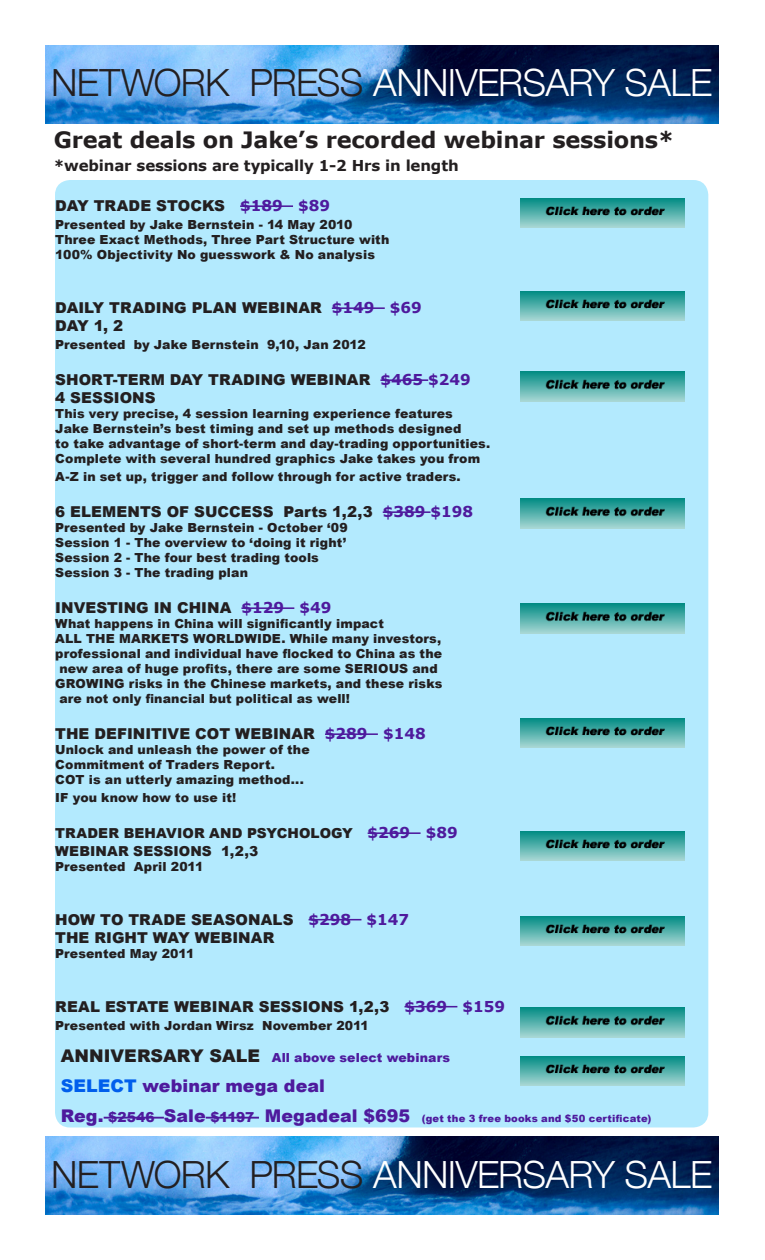
<style>
.page{position:relative;width:765px;height:1260px;background:#fff}
.page>*{position:absolute;margin:0;border:0;box-sizing:border-box;transform-origin:0 0}
.t1{font:300 37.5px "Helvetica Neue";letter-spacing:-.015em;color:#fff}
.t2{font:700 22.5px "Verdana";letter-spacing:-.01em;color:#231f20}
.t3{font:900 17.5px "Arial";letter-spacing:.005em;color:#4e1a9d}
.t4{font:900 15px/18px "Arial";letter-spacing:.005em;color:#231f20}
.t5{font:700 15px "Verdana";letter-spacing:-.01em;color:#231f20}
.t6{font:900 13.75px/17.5px "Arial";letter-spacing:.01em;color:#231f20}
.t7{font:900 12.5px/15px "Arial";letter-spacing:.01em;color:#231f20}
.t8{font:900 12.5px "Arial";letter-spacing:.01em;color:#4e1a9d}
.t9{font:900 10px "Arial";letter-spacing:.02em;color:#4e1a9d}
.s1{color:#231f20}
.s2{font-family:"Verdana";font-weight:700;color:#4e1a9d}
.s3{font-family:"Verdana";font-weight:700;font-size:15px;color:#4e1a9d}
.s4{font-size:17.5px;color:#231f20}
.s5{color:#005eec}
.s6{font-size:17.5px}
.s7{font-size:13.75px}
</style>
<div class="page">
<img style="left:45px;top:45px;width:674px;height:78px">
<img style="left:45px;top:1137px;width:674px;height:78px">
<div style="left:55px;top:180px;width:653px;height:948px;background:#b3eafe;border-radius:15px"></div>
<hr style="left:240px;top:205px;width:53px;height:2px;background:#4e1a9d">
<hr style="left:332px;top:307px;width:53px;height:2px;background:#4e1a9d">
<hr style="left:380px;top:379px;width:48px;height:2px;background:#4e1a9d">
<hr style="left:383px;top:511px;width:48px;height:2px;background:#4e1a9d">
<hr style="left:241px;top:607px;width:53px;height:2px;background:#4e1a9d">
<hr style="left:325px;top:733px;width:53px;height:2px;background:#4e1a9d">
<hr style="left:368px;top:832px;width:53px;height:2px;background:#4e1a9d">
<hr style="left:309px;top:919px;width:52px;height:1px;background:#4e1a9d">
<hr style="left:404px;top:1006px;width:53px;height:1px;background:#4e1a9d">
<hr style="left:104px;top:1117px;width:60px;height:2px;background:#4e1a9d">
<hr style="left:206px;top:1117px;width:53px;height:2px;background:#4e1a9d">
<img style="left:520px;top:291px;width:165px;height:30px">
<img style="left:520px;top:198px;width:165px;height:30px">
<img style="left:520px;top:372px;width:165px;height:29px">
<img style="left:520px;top:499px;width:165px;height:29px">
<img style="left:520px;top:604px;width:165px;height:29px">
<img style="left:520px;top:718px;width:165px;height:30px">
<img style="left:520px;top:831px;width:165px;height:30px">
<img style="left:520px;top:917px;width:165px;height:29px">
<img style="left:520px;top:1008px;width:165px;height:29px">
<img style="left:520px;top:1057px;width:165px;height:29px">
<p class="t1" style="left:51px;top:60px;width:663px"><span class="s1">NETWORK PRESS</span> ANNIVERSARY SALE</p>
<p class="t2" style="left:54px;top:125px;width:622px">Great deals on Jake’s recorded webinar sessions*</p>
<p class="t5" style="left:54px;top:155px;width:406px">*webinar sessions are typically 1-2 Hrs in length</p>
<p class="t4" style="left:55px;top:196px;width:276px">DAY TRADE STOCKS <span class="s2">$189 $89</span></p>
<p class="t7" style="left:55px;top:217px;width:299px">Presented by Jake Bernstein - 14 May 2010</p>
<p class="t7" style="left:55px;top:232px;width:336px">Three Exact Methods, Three Part Structure with<br>100% Objectivity No guesswork &amp; No analysis</p>
<p class="t4" style="left:55px;top:298px;width:368px">DAILY TRADING PLAN WEBINAR <span class="s2">$149 $69</span></p>
<p class="t4" style="left:55px;top:316px;width:69px">DAY 1, 2</p>
<p class="t7" style="left:55px;top:337px;width:312px">Presented by Jake Bernstein 9,10, Jan 2012</p>
<p class="t4" style="left:55px;top:370px;width:417px">SHORT-TERM DAY TRADING WEBINAR <span class="s2">$465 $249</span></p>
<p class="t4" style="left:55px;top:388px;width:102px">4 SESSIONS</p>
<p class="t7" style="left:55px;top:406px;width:437px">This very precise, 4 session learning experience features<br>Jake Bernstein’s best timing and set up methods designed<br>to take advantage of short-term and day-trading opportunities.<br>Complete with several hundred graphics Jake takes you from</p>
<p class="t7" style="left:55px;top:469px;width:407px">A-Z in set up, trigger and follow through for active traders.</p>
<p class="t4" style="left:55px;top:502px;width:419px">6 ELEMENTS OF SUCCESS Parts 1,2,3 <span class="s2">$389 $198</span></p>
<p class="t7" style="left:55px;top:520px;width:294px">Presented by Jake Bernstein - October ‘09</p>
<p class="t7" style="left:55px;top:535px;width:292px">Session 1 - The overview to ‘doing it right’</p>
<p class="t7" style="left:55px;top:550px;width:265px">Session 2 - The four best trading tools</p>
<p class="t7" style="left:55px;top:565px;width:194px">Session 3 - The trading plan</p>
<p class="t4" style="left:55px;top:598px;width:278px">INVESTING IN CHINA <span class="s2">$129 $49</span></p>
<p class="t7" style="left:55px;top:616px;width:330px">What happens in China will significantly impact</p>
<p class="t7" style="left:55px;top:631px;width:388px">ALL THE MARKETS WORLDWIDE. While many investors,</p>
<p class="t7" style="left:55px;top:646px;width:388px">professional and individual have flocked to China as the</p>
<p class="t7" style="left:59px;top:661px;width:380px">new area of huge profits, there are some SERIOUS and</p>
<p class="t7" style="left:55px;top:676px;width:389px">GROWING risks in the Chinese markets, and these risks</p>
<p class="t7" style="left:59px;top:691px;width:292px">are not only financial but political as well!</p>
<p class="t4" style="left:55px;top:724px;width:372px">THE DEFINITIVE COT WEBINAR <span class="s2">$289 $148</span></p>
<p class="t7" style="left:55px;top:742px;width:256px">Unlock and unleash the power of the<br>Commitment of Traders Report.<br>COT is an utterly amazing method...</p>
<p class="t7" style="left:55px;top:790px;width:183px">IF you know how to use it!</p>
<p class="t6" style="left:55px;top:824px;width:404px">TRADER BEHAVIOR AND PSYCHOLOGY <span class="s3">$269 $89<br></span>WEBINAR SESSIONS 1,2,3</p>
<p class="t7" style="left:55px;top:858px;width:150px">Presented April 2011</p>
<p class="t4" style="left:55px;top:910px;width:355px">HOW TO TRADE SEASONALS <span class="s2">$298 $147<br></span>THE RIGHT WAY WEBINAR</p>
<p class="t7" style="left:55px;top:945px;width:141px">Presented May 2011</p>
<p class="t4" style="left:55px;top:997px;width:451px">REAL ESTATE WEBINAR SESSIONS 1,2,3 <span class="s2">$369 $159</span></p>
<p class="t7" style="left:55px;top:1017px;width:315px">Presented with Jordan Wirsz November 2011</p>
<p class="t8" style="left:61px;top:1049px;width:391px"><span class="s4">ANNIVERSARY SALE</span> All above select webinars</p>
<p class="t3" style="left:61px;top:1073px;width:266px"><span class="s5">SELECT</span> webinar mega deal</p>
<p class="t9" style="left:61px;top:1111px;width:592px"><span class="s6">Reg.</span> <span class="s7">$2546</span> <span class="s6">Sale</span> <span class="s7">$1197</span> <span class="s6">Megadeal $695</span> (get the 3 free books and $50 certificate)</p>
<p class="t1" style="left:51px;top:1152px;width:663px"><span class="s1">NETWORK PRESS</span> ANNIVERSARY SALE</p>
</div>
